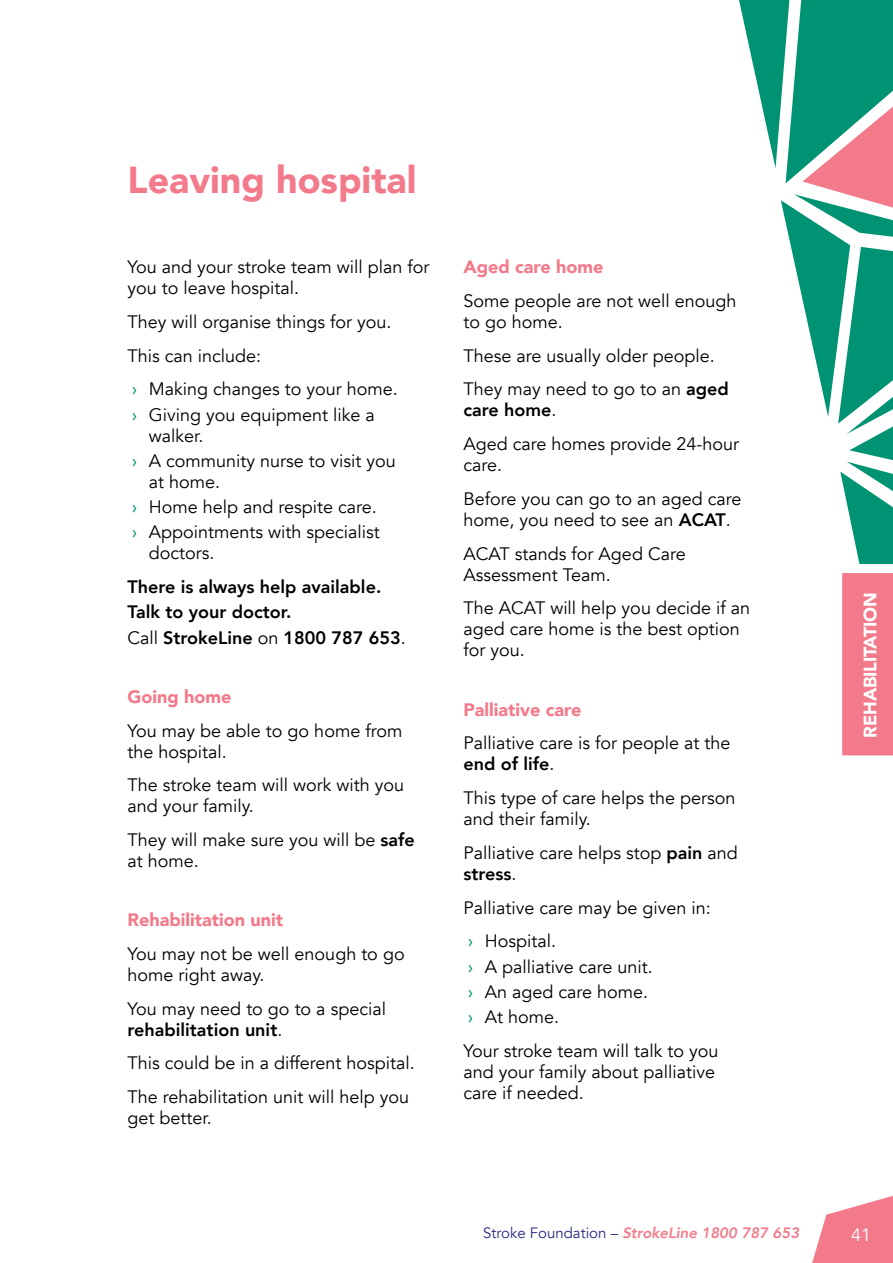
<style>
.page{position:relative;width:893px;height:1263px;background:#fff}
.page>*{position:absolute;margin:0;border:0;box-sizing:border-box;transform-origin:0 0}
.t1{font:900 37.5px "Avenir";color:#f37a8a}
.t2{font:18px/21px "Avenir";color:#000}
.t3{font:800 18px/25.2px "Avenir";color:#000}
.t4{font:900 18px "Avenir";color:#f37a8a}
.t5{font:900 18px "Avenir";letter-spacing:-.01em;color:#fff}
.t6{font:18px "Avenir";color:#fff}
.t7{font:italic 800 15px "Avenir";color:#f37a8a}
.s1{color:#009373}
.s2{font-weight:400}
.s3{font-weight:800}
.s4{font-weight:400;font-style:normal;color:#262a82}
</style>
<div class="page">
<svg style="left:812px;top:1195px;width:81px;height:68px"></svg>
<svg style="left:739px;top:0;width:154px;height:756px"></svg>
<h1 class="t1" style="left:128px;top:148px;width:290px">Leaving hospital</h1>
<p class="t2" style="left:128px;top:257px;width:303px">You and your stroke team will plan for you to leave hospital.</p>
<p class="t2" style="left:128px;top:305px;width:272px;line-height:33.8px">They will organise things for you.<br>This can include:<br><span class="s1">›</span> Making changes to your home.</p>
<p class="t2" style="left:149px;top:404px;width:228px;text-indent:-17px"><span class="s1">›</span> Giving you equipment like a walker.</p>
<p class="t2" style="left:149px;top:451px;width:249px;text-indent:-17px"><span class="s1">›</span> A community nurse to visit you at home.</p>
<p class="t2" style="left:132px;top:495px;width:249px;line-height:25.2px"><span class="s1">›</span> Home help and respite care. <span class="s1">›</span> Appointments with specialist</p>
<p class="t2" style="left:149px;top:543px;width:67px">doctors.</p>
<p class="t3" style="left:128px;top:574px;width:280px">There is always help available.<br>Talk to your doctor.<br><span class="s2">Call</span> StrokeLine <span class="s2">on</span> 1800 787 653<span class="s2">.</span></p>
<p class="t4" style="left:128px;top:681px;width:105px">Going home</p>
<p class="t2" style="left:128px;top:720px;width:276px">You may be able to go home from the hospital.</p>
<p class="t2" style="left:128px;top:775px;width:278px">The stroke team will work with you and your family.</p>
<p class="t2" style="left:128px;top:830px;width:289px">They will make sure you will be <span class="s3">safe </span>at home.</p>
<p class="t4" style="left:128px;top:904px;width:157px">Rehabilitation unit</p>
<p class="t2" style="left:128px;top:943px;width:279px">You may not be well enough to go home right away.</p>
<p class="t2" style="left:128px;top:998px;width:260px">You may need to go to a special <span class="s3">rehabilitation unit</span>.</p>
<p class="t2" style="left:128px;top:1046px;width:289px;line-height:33.8px">This could be in a different hospital.<br>The rehabilitation unit will help you</p>
<p class="t2" style="left:128px;top:1108px;width:86px">get better.</p>
<p class="t4" style="left:463px;top:251px;width:141px">Aged care home</p>
<p class="t2" style="left:463px;top:291px;width:275px">Some people are not well enough to go home.</p>
<p class="t2" style="left:463px;top:339px;width:267px;line-height:33.8px">These are usually older people.<br>They may need to go to an <span class="s3">aged</span></p>
<p class="t2" style="left:463px;top:394px;width:277px;line-height:33.8px"><span class="s3">care home</span>.<br>Aged care homes provide 24-hour</p>
<p class="t2" style="left:463px;top:448px;width:280px;line-height:33.8px">care.<br>Before you can go to an aged care</p>
<p class="t2" style="left:463px;top:503px;width:269px;line-height:33.8px">home, you need to see an <span class="s3">ACAT</span>.<br>ACAT stands for Aged Care</p>
<p class="t2" style="left:463px;top:558px;width:288px;line-height:33.8px">Assessment Team.<br>The ACAT will help you decide if an</p>
<p class="t2" style="left:463px;top:619px;width:278px">aged care home is the best option for you.</p>
<p class="t4" style="left:463px;top:694px;width:120px">Palliative care</p>
<p class="t2" style="left:463px;top:733px;width:268px">Palliative care is for people at the <span class="s3">end of life</span>.</p>
<p class="t2" style="left:463px;top:788px;width:274px">This type of care helps the person and their family.</p>
<p class="t2" style="left:463px;top:842px;width:276px">Palliative care helps stop <span class="s3">pain</span> and <span class="s3">stress</span>.</p>
<p class="t2" style="left:463px;top:891px;width:249px;line-height:33.8px">Palliative care may be given in: <span class="s1">›</span> Hospital.</p>
<p class="t2" style="left:468px;top:954px;width:186px;line-height:25.2px"><span class="s1">›</span> A palliative care unit. <span class="s1">›</span> An aged care home. <span class="s1">›</span> At home.</p>
<p class="t2" style="left:463px;top:1040px;width:256px">Your stroke team will talk to you and your family about palliative care if needed.</p>
<p class="t7" style="left:483px;top:1223px;width:318px"><span class="s4">Stroke Foundation –</span> StrokeLine 1800 787 653</p>
<p class="t5" style="left:855px;top:738px;width:147px;rotate:-90deg">REHABILITATION</p>
<p class="t6" style="left:851px;top:1224px;width:22px">41</p>
</div>
